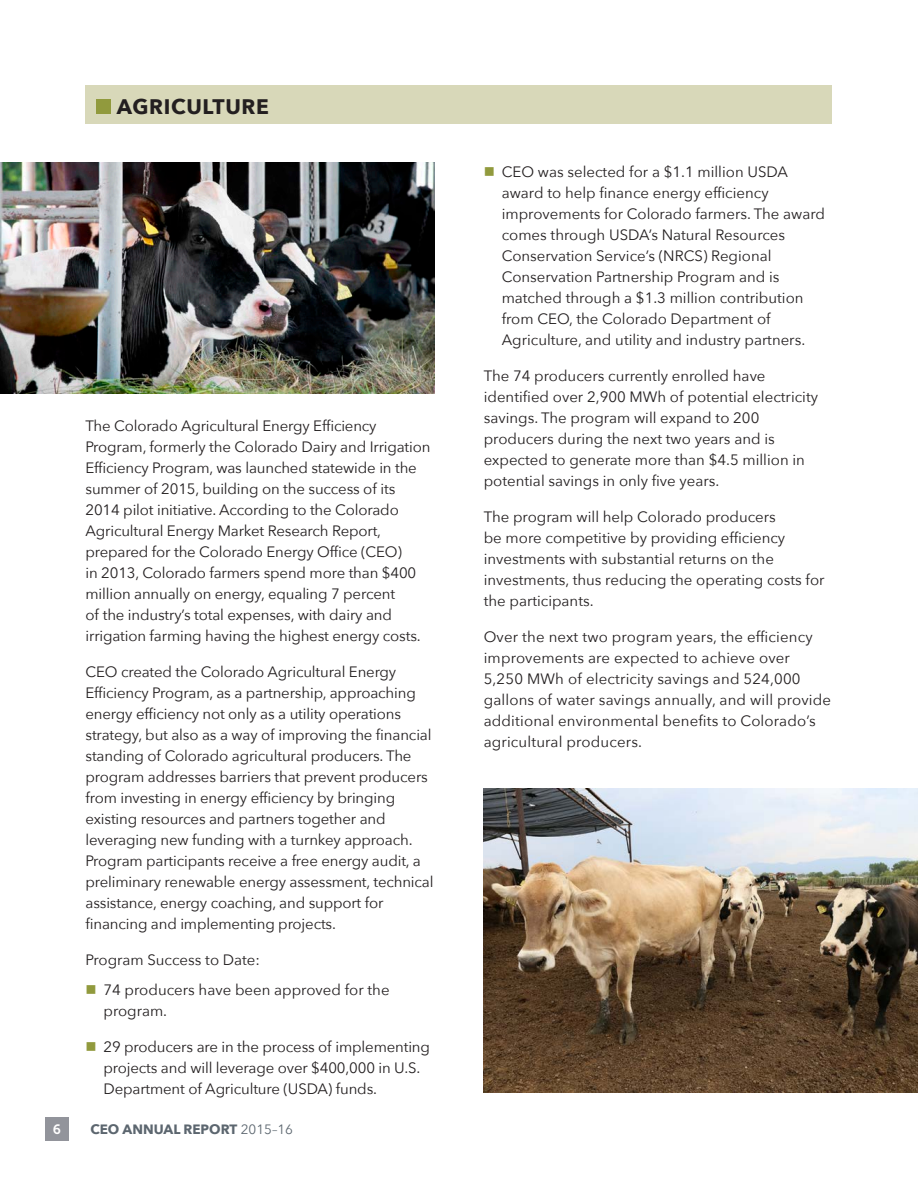
<style>
.page{position:relative;width:918px;height:1188px;background:#fff}
.page>*{position:absolute;margin:0;border:0;box-sizing:border-box;transform-origin:0 0}
.t1{font:700 21px "Avenir Next";letter-spacing:.03em;color:#231f20}
.t2{font:15px/21px "Avenir Next";letter-spacing:-.01em;color:#231f20}
.t3{font:15px/21px "Avenir Next";letter-spacing:.01em;color:#231f20}
.t4{font:700 13.5px "Avenir Next";color:#5c666f}
.t5{font:13.5px "Museo Sans 700";color:#fff}
.s1{color:#919a3d}
.s2{font-weight:400}
</style>
<div class="page">
<div style="left:45px;top:1117px;width:24px;height:24px;background:#92949b"></div>
<div style="left:86px;top:86px;width:746px;height:38px;background:#d8d8b9"></div>
<div style="left:96px;top:99px;width:15px;height:15px;background:#919a3d"></div>
<img style="left:0;top:162px;width:434px;height:231px">
<img style="left:484px;top:789px;width:434px;height:303px">
<h1 class="t1" style="left:117px;top:94px;width:153px">AGRICULTURE</h1>
<p class="t2" style="left:86px;top:415px;width:347px">The Colorado Agricultural Energy Efficiency Program, formerly the Colorado Dairy and Irrigation Efficiency Program, was launched statewide in the summer of 2015, building on the success of its 2014 pilot initiative. According to the Colorado Agricultural Energy Market Research Report, prepared for the Colorado Energy Office (CEO)<br>in 2013, Colorado farmers spend more than $400 million annually on energy, equaling 7 percent<br>of the industry’s total expenses, with dairy and irrigation farming having the highest energy costs.</p>
<p class="t2" style="left:86px;top:661px;width:350px">CEO created the Colorado Agricultural Energy Efficiency Program, as a partnership, approaching energy efficiency not only as a utility operations strategy, but also as a way of improving the financial standing of Colorado agricultural producers. The program addresses barriers that prevent producers from investing in energy efficiency by bringing existing resources and partners together and leveraging new funding with a turnkey approach.<br>Program participants receive a free energy audit, a preliminary renewable energy assessment, technical assistance, energy coaching, and support for financing and implementing projects.</p>
<p class="t2" style="left:86px;top:949px;width:176px">Program Success to Date:</p>
<p class="t2" style="left:104px;top:979px;width:288px;text-indent:-18px"><span class="s1">■</span> 74 producers have been approved for the program.</p>
<p class="t2" style="left:104px;top:1036px;width:328px;text-indent:-18px"><span class="s1">■</span> 29 producers are in the process of implementing projects and will leverage over $400,000 in U.S.<br>Department of Agriculture (USDA) funds.</p>
<p class="t5" style="left:53px;top:1122px;width:10px">6</p>
<p class="t4" style="left:90px;top:1121px;width:204px">CEO ANNUAL REPORT <span class="s2">2015–16</span></p>
<p class="t2" style="left:502px;top:161px;width:325px;text-indent:-18px"><span class="s1">■</span> CEO was selected for a $1.1 million USDA award to help finance energy efficiency improvements for Colorado farmers. The award comes through USDA’s Natural Resources Conservation Service’s (NRCS) Regional Conservation Partnership Program and is matched through a $1.3 million contribution from CEO, the Colorado Department of Agriculture, and utility and industry partners.</p>
<p class="t2" style="left:484px;top:365px;width:336px">The 74 producers currently enrolled have identified over 2,900 MWh of potential electricity savings. The program will expand to 200 producers during the next two years and is expected to generate more than $4.5 million in potential savings in only five years.</p>
<p class="t2" style="left:484px;top:506px;width:342px">The program will help Colorado producers<br>be more competitive by providing efficiency investments with substantial returns on the investments, thus reducing the operating costs for the participants.</p>
<p class="t3" style="left:484px;top:626px;width:349px">Over the next two program years, the efficiency improvements are expected to achieve over 5,250 MWh of electricity savings and 524,000 gallons of water savings annually, and will provide additional environmental benefits to Colorado’s agricultural producers.</p>
</div>
